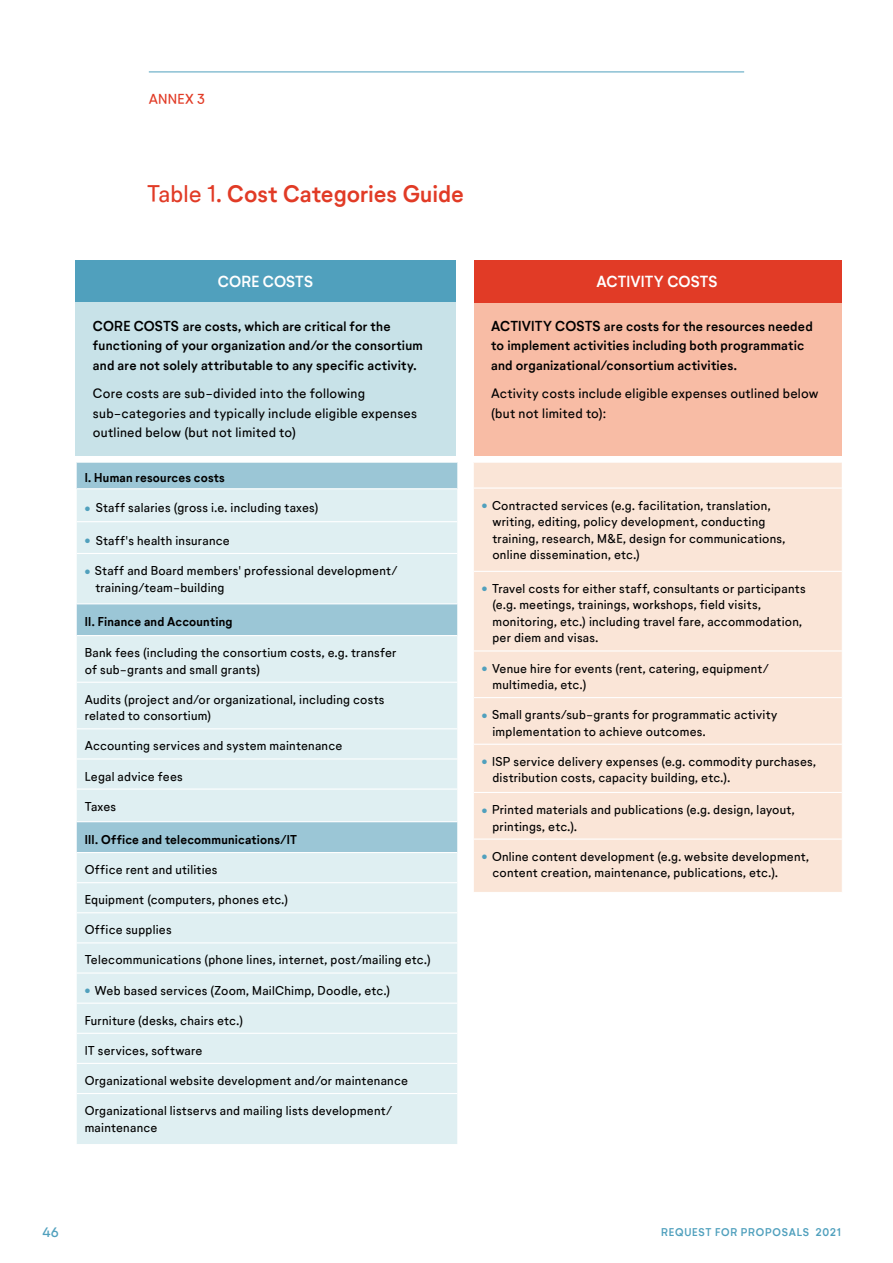
<style>
.page{position:relative;width:893px;height:1263px;background:#fff}
.page>*{position:absolute;margin:0;border:0;box-sizing:border-box;transform-origin:0 0}
.t1{font:600 22.5px "Neutrif Studio";color:#e13b26}
.t2{font:600 15px "Neutrif Studio";letter-spacing:.005em;color:#fff}
.t3{font:13.5px "Neutrif Studio";letter-spacing:.02em;color:#e13b26}
.t4{font:13.5px "Neutrif Studio";color:#50a0bd}
.t5{font:600 12.75px/19.5px "Neutrif Studio";letter-spacing:.015em;color:#000}
.t6{font:12.75px/19.5px "Neutrif Studio";letter-spacing:.02em;color:#000}
.t7{font:12px/16.5px "Neutrif Studio";letter-spacing:.02em;color:#000}
.t8{font:700 12px "Neutrif Studio";letter-spacing:.02em;color:#000}
.t9{font:600 10.5px "Neutrif Studio";letter-spacing:.07em;color:#50a0bd}
.s1{font-weight:400}
.s2{font-size:13.5px}
.s3{font-style:italic;font-size:6px;color:#50a0bd}
</style>
<div class="page">
<hr style="left:149px;top:72px;width:595px;height:1px;background:#50a0bd">
<div style="left:76px;top:302px;width:380px;height:153px;background:#c8e2e8"></div>
<div style="left:76px;top:462px;width:382px;height:27px;background:#9bc6d6"></div>
<div style="left:77px;top:489px;width:380px;height:655px;background:#dfeff2"></div>
<svg style="left:77px;top:604px;width:380px;height:248px;background:#cee4eb"></svg>
<hr style="left:76px;top:462px;width:382px;height:1px;background:#fff">
<svg style="left:76px;top:463px;width:1px;height:26px"></svg>
<svg style="left:457px;top:463px;width:1px;height:26px"></svg>
<hr style="left:77px;top:488px;width:380px;height:1px;background:#fff">
<hr style="left:77px;top:521px;width:380px;height:1px;background:#fff">
<hr style="left:77px;top:553px;width:380px;height:1px;background:#fff">
<hr style="left:77px;top:603px;width:380px;height:1px;background:#fff">
<hr style="left:77px;top:635px;width:380px;height:1px;background:#fff">
<hr style="left:77px;top:682px;width:380px;height:1px;background:#fff">
<hr style="left:77px;top:728px;width:380px;height:1px;background:#fff">
<hr style="left:77px;top:758px;width:380px;height:1px;background:#fff">
<hr style="left:77px;top:788px;width:380px;height:2px;background:#fff">
<hr style="left:77px;top:821px;width:380px;height:1px;background:#fff">
<hr style="left:77px;top:852px;width:380px;height:1px;background:#fff">
<hr style="left:77px;top:882px;width:380px;height:1px;background:#fff">
<hr style="left:77px;top:912px;width:380px;height:1px;background:#fff">
<hr style="left:77px;top:942px;width:380px;height:1px;background:#fff">
<hr style="left:77px;top:972px;width:380px;height:1px;background:#fff">
<hr style="left:77px;top:1002px;width:380px;height:2px;background:#fff">
<hr style="left:77px;top:1033px;width:380px;height:1px;background:#fff">
<hr style="left:77px;top:1063px;width:380px;height:1px;background:#fff">
<hr style="left:77px;top:1093px;width:380px;height:1px;background:#fff">
<div style="left:474px;top:302px;width:367px;height:153px;background:#f8bca5"></div>
<div style="left:473px;top:462px;width:369px;height:26px;background:#fae5d7"></div>
<div style="left:474px;top:489px;width:368px;height:403px;background:#fae5d7"></div>
<hr style="left:473px;top:462px;width:370px;height:1px;background:#fff">
<svg style="left:473px;top:463px;width:1px;height:25px"></svg>
<hr style="left:474px;top:487px;width:368px;height:2px;background:#fff">
<hr style="left:474px;top:571px;width:368px;height:1px;background:#fff">
<hr style="left:474px;top:650px;width:368px;height:1px;background:#fff">
<hr style="left:474px;top:697px;width:368px;height:1px;background:#fff">
<hr style="left:474px;top:744px;width:368px;height:1px;background:#fff">
<hr style="left:474px;top:792px;width:368px;height:1px;background:#fff">
<hr style="left:474px;top:838px;width:368px;height:2px;background:#fff">
<div style="left:76px;top:260px;width:380px;height:42px;background:#50a0bd"></div>
<div style="left:474px;top:260px;width:367px;height:42px;background:#e13b26"></div>
<p class="t3" style="left:149px;top:91px;width:58px">ANNEX 3</p>
<h1 class="t1" style="left:147px;top:180px;width:318px"><span class="s1">Table 1.</span> Cost Categories Guide</h1>
<p class="t2" style="left:218px;top:273px;width:97px">CORE COSTS</p>
<p class="t2" style="left:597px;top:273px;width:122px">ACTIVITY COSTS</p>
<p class="t5" style="left:93px;top:317px;width:331px"><span class="s2">CORE COSTS</span> are costs, which are critical for the functioning of your organization and/or the consortium and are not solely attributable to any specific activity.</p>
<p class="t6" style="left:93px;top:384px;width:326px">Core costs are sub-divided into the following sub-categories and typically include eligible expenses outlined below (but not limited to)</p>
<p class="t8" style="left:85px;top:470px;width:142px">I. Human resources costs</p>
<p class="t7" style="left:85px;top:500px;width:235px"><span class="s3">●</span> Staff salaries (gross i.e. including taxes)</p>
<p class="t7" style="left:85px;top:533px;width:147px"><span class="s3">●</span> Staff's health insurance</p>
<p class="t7" style="left:95px;top:563px;width:304px;text-indent:-11px"><span class="s3">●</span> Staff and Board members' professional development/ training/team-building</p>
<p class="t8" style="left:85px;top:614px;width:149px">II. Finance and Accounting</p>
<p class="t7" style="left:85px;top:645px;width:313px">Bank fees (including the consortium costs, e.g. transfer of sub-grants and small grants)</p>
<p class="t7" style="left:85px;top:691px;width:301px">Audits (project and/or organizational, including costs related to consortium)</p>
<p class="t7" style="left:85px;top:738px;width:259px">Accounting services and system maintenance</p>
<p class="t7" style="left:85px;top:768px;width:100px">Legal advice fees</p>
<p class="t7" style="left:85px;top:798px;width:33px">Taxes</p>
<p class="t8" style="left:85px;top:832px;width:214px">III. Office and telecommunications/IT</p>
<p class="t7" style="left:85px;top:862px;width:134px">Office rent and utilities</p>
<p class="t7" style="left:85px;top:892px;width:205px">Equipment (computers, phones etc.)</p>
<p class="t7" style="left:85px;top:922px;width:88px">Office supplies</p>
<p class="t7" style="left:85px;top:952px;width:347px">Telecommunications (phone lines, internet, post/mailing etc.)</p>
<p class="t7" style="left:85px;top:982px;width:307px"><span class="s3">●</span> Web based services (Zoom, MailChimp, Doodle, etc.)</p>
<p class="t7" style="left:85px;top:1012px;width:160px">Furniture (desks, chairs etc.)</p>
<p class="t7" style="left:85px;top:1042px;width:119px">IT services, software</p>
<p class="t7" style="left:85px;top:1072px;width:325px">Organizational website development and/or maintenance</p>
<p class="t7" style="left:85px;top:1103px;width:309px">Organizational listservs and mailing lists development/ maintenance</p>
<p class="t5" style="left:491px;top:317px;width:323px"><span class="s2">ACTIVITY COSTS</span> are costs for the resources needed to implement activities including both programmatic and organizational/consortium activities.</p>
<p class="t6" style="left:491px;top:384px;width:329px">Activity costs include eligible expenses outlined below (but not limited to):</p>
<p class="t7" style="left:492px;top:497px;width:294px;text-indent:-11px"><span class="s3">●</span> Contracted services (e.g. facilitation, translation, writing, editing, policy development, conducting training, research, M&amp;E, design for communications, online dissemination, etc.)</p>
<p class="t7" style="left:492px;top:581px;width:315px;text-indent:-11px"><span class="s3">●</span> Travel costs for either staff, consultants or participants (e.g. meetings, trainings, workshops, field visits, monitoring, etc.) including travel fare, accommodation, per diem and visas.</p>
<p class="t7" style="left:492px;top:660px;width:278px;text-indent:-11px"><span class="s3">●</span> Venue hire for events (rent, catering, equipment/ multimedia, etc.)</p>
<p class="t7" style="left:492px;top:707px;width:286px;text-indent:-11px"><span class="s3">●</span> Small grants/sub-grants for programmatic activity implementation to achieve outcomes.</p>
<p class="t7" style="left:492px;top:753px;width:325px;text-indent:-11px"><span class="s3">●</span> ISP service delivery expenses (e.g. commodity purchases, distribution costs, capacity building, etc.).</p>
<p class="t7" style="left:492px;top:802px;width:304px;text-indent:-11px"><span class="s3">●</span> Printed materials and publications (e.g. design, layout, printings, etc.).</p>
<p class="t7" style="left:492px;top:848px;width:318px;text-indent:-11px"><span class="s3">●</span> Online content development (e.g. website development, content creation, maintenance, publications, etc.).</p>
<p class="t4" style="left:43px;top:1224px;width:18px">46</p>
<p class="t9" style="left:661px;top:1225px;width:181px">REQUEST FOR PROPOSALS 2021</p>
</div>
